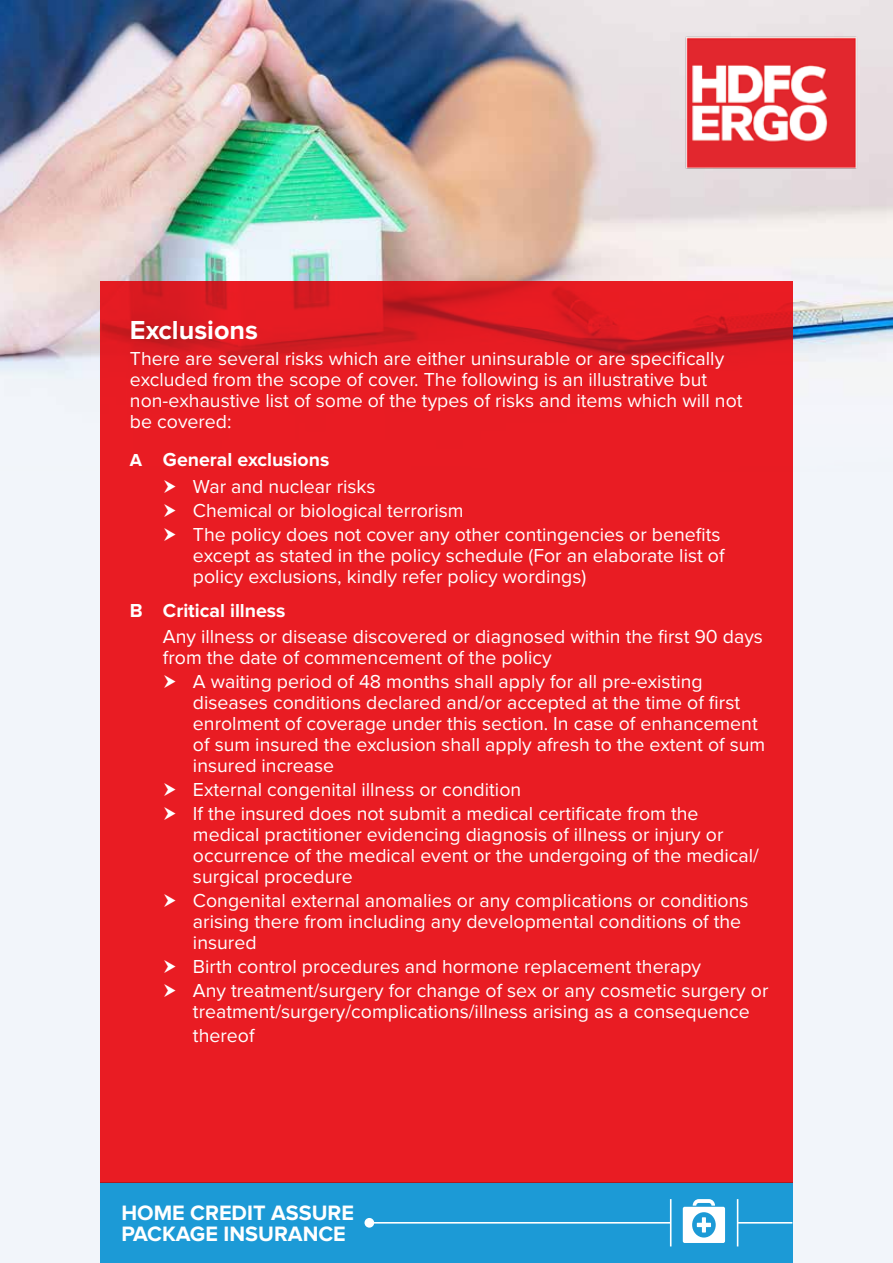
<style>
.page{position:relative;width:893px;height:1263px;background:#f2f5fa}
.page>*{position:absolute;margin:0;border:0;box-sizing:border-box;transform-origin:0 0}
.t1{font:700 27px "Proxima Nova";color:#fff}
.t2{font:700 21.6px/21.6px "Proxima Nova";color:#fff}
.t3{font:19.5px/21px "Proxima Nova";color:#fff}
.t4{font:700 19.5px "Proxima Nova";color:#fff}
.s1{font-weight:700;font-size:18px}
.s2{font-weight:700}
</style>
<div class="page">
<img style="left:0;top:0;width:893px;height:371px">
<div style="left:100px;top:1182px;width:693px;height:81px;background:#1c9ad6"></div>
<svg style="left:364px;top:1199px;width:428px;height:47px"></svg>
<div style="left:100px;top:281px;width:693px;height:901px;background:#ed1d24"></div>
<img style="left:652px;top:0;width:240px;height:252px">
<h1 class="t1" style="left:130px;top:315px;width:130px">Exclusions</h1>
<p class="t3" style="left:130px;top:349px;width:614px">There are several risks which are either uninsurable or are specifically excluded from the scope of cover. The following is an illustrative but non-exhaustive list of some of the types of risks and items which will not be covered:</p>
<p class="t3" style="left:193px;top:447px;width:184px;line-height:26.4px;text-indent:-63px"><span class="s1">A</span> <span class="s2">General exclusions<br></span>War and nuclear risks</p>
<p class="t3" style="left:193px;top:499px;width:529px;line-height:24px">Chemical or biological terrorism<br>The policy does not cover any other contingencies or benefits</p>
<p class="t3" style="left:193px;top:545px;width:533px">except as stated in the policy schedule (For an elaborate list of policy exclusions, kindly refer policy wordings)</p>
<p class="t4" style="left:130px;top:599px;width:157px">B Critical illness</p>
<p class="t3" style="left:163px;top:627px;width:602px">Any illness or disease discovered or diagnosed within the first 90 days from the date of commencement of the policy</p>
<p class="t3" style="left:193px;top:672px;width:574px">A waiting period of 48 months shall apply for all pre-existing diseases conditions declared and/or accepted at the time of first enrolment of coverage under this section. In case of enhancement of sum insured the exclusion shall apply afresh to the extent of sum insured increase</p>
<p class="t3" style="left:193px;top:778px;width:507px;line-height:24px">External congenital illness or condition<br>If the insured does not submit a medical certificate from the</p>
<p class="t3" style="left:193px;top:825px;width:567px">medical practitioner evidencing diagnosis of illness or injury or occurrence of the medical event or the undergoing of the medical/ surgical procedure</p>
<p class="t3" style="left:193px;top:891px;width:557px">Congenital external anomalies or any complications or conditions arising there from including any developmental conditions of the insured</p>
<p class="t3" style="left:193px;top:955px;width:577px;line-height:24px">Birth control procedures and hormone replacement therapy<br>Any treatment/surgery for change of sex or any cosmetic surgery or</p>
<p class="t3" style="left:193px;top:1000px;width:558px;line-height:23.4px">treatment/surgery/complications/illness arising as a consequence thereof</p>
<p class="t2" style="left:121px;top:1202px;width:234px">HOME CREDIT ASSURE<br>PACKAGE INSURANCE</p>
</div>
